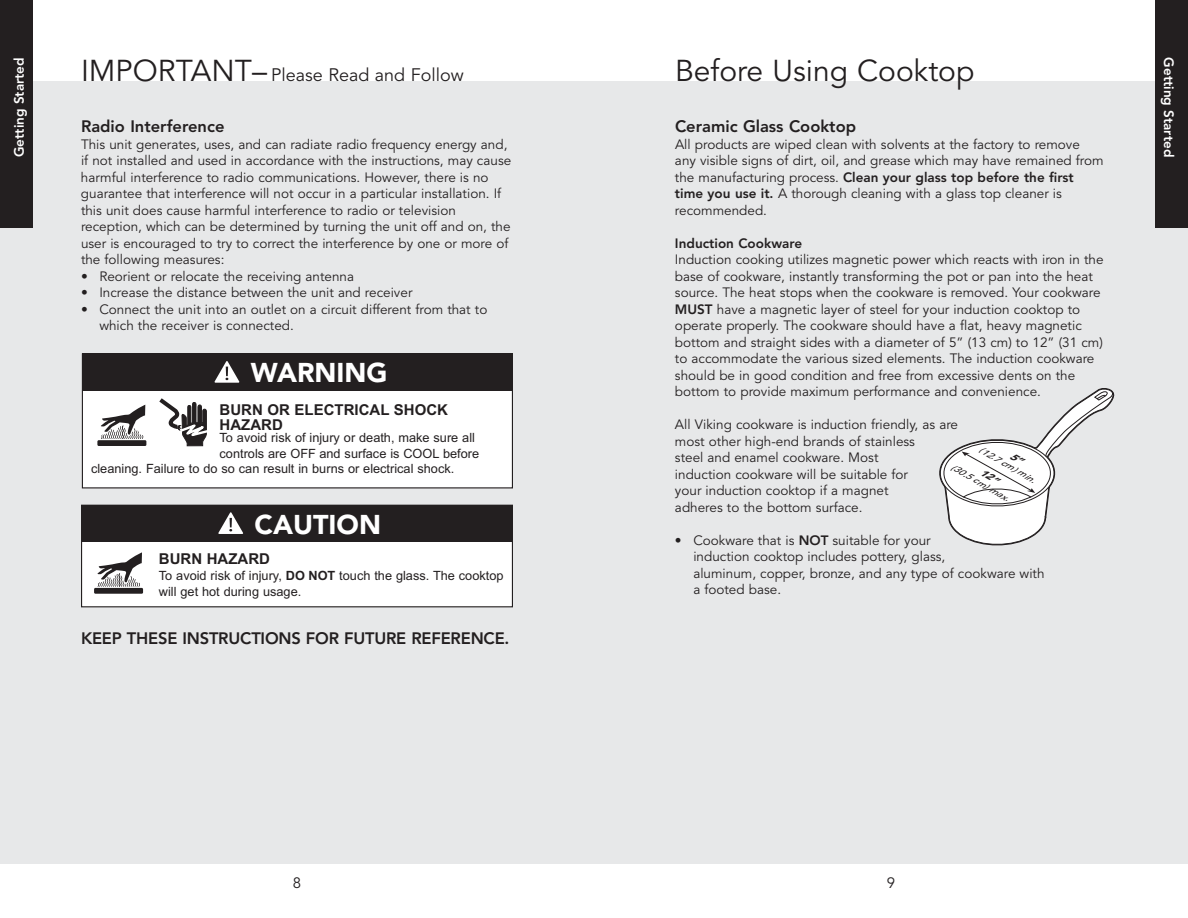
<style>
.page{position:relative;width:1188px;height:918px;background:#fff}
.page>*{position:absolute;margin:0;border:0;box-sizing:border-box;transform-origin:0 0}
.t1{font:30px "Avenir";color:#231f20}
.t2{font:900 27px "Avenir";color:#fff}
.t3{font:18px "Avenir";color:#231f20}
.t4{font:800 16.5px "Avenir";letter-spacing:-.01em;color:#231f20}
.t5{font:700 15px/15px "Arial";color:#231f20}
.t6{font:15px "Avenir";color:#231f20}
.t7{font:13.5px/16.5px "Avenir";color:#231f20}
.t8{font:800 13.5px "Avenir";color:#fff}
.t9{font:800 13.5px "Avenir";color:#231f20}
.t10{font:12.75px/15.3px "Arial";color:#231f20}
.t11{font:italic 500 8.7px "Avenir";color:#231f20;scale:1.16 1}
.s1{font-size:30px}
.s2{font-weight:700}
.s3{font-weight:800}
</style>
<div class="page">
<div style="left:580px;top:81px;width:608px;height:783px;background:#e7e8e9"></div>
<div style="left:1155px;top:0;width:33px;height:228px;background:#231f20"></div>
<div style="left:0;top:81px;width:608px;height:783px;background:#e7e8e9"></div>
<div style="left:0;top:0;width:33px;height:228px;background:#231f20"></div>
<div style="left:82px;top:354px;width:430px;height:134px;background:#fff"></div>
<div style="left:82px;top:354px;width:430px;height:37px;background:#231f20"></div>
<svg style="left:214px;top:361px;width:26px;height:22px"></svg>
<div style="left:82px;top:353px;width:431px;height:135px;border:1px solid #231f20"></div>
<svg style="left:159px;top:398px;width:48px;height:48px"></svg>
<div style="left:82px;top:505px;width:430px;height:102px;background:#fff"></div>
<div style="left:82px;top:505px;width:430px;height:37px;background:#231f20"></div>
<svg style="left:218px;top:512px;width:25px;height:22px"></svg>
<div style="left:81px;top:505px;width:432px;height:102px;border:1px solid #231f20"></div>
<div style="left:94px;top:588px;width:49px;height:6px;background:#231f20"></div>
<svg style="left:97px;top:552px;width:45px;height:35px"></svg>
<div style="left:97px;top:440px;width:49px;height:6px;background:#231f20"></div>
<svg style="left:101px;top:405px;width:44px;height:34px"></svg>
<svg style="left:939px;top:388px;width:175px;height:157px"></svg>
<p class="t8" style="left:13px;top:157px;width:101px;rotate:-90deg">Getting Started</p>
<h3 class="t3" style="left:81px;top:67px;width:384px"><span class="s1">IMPORTANT–</span> Please Read and Follow</h3>
<p class="t4" style="left:81px;top:120px;width:145px">Radio Interference</p>
<p class="t7" style="left:81px;top:137px;width:432px">This unit generates, uses, and can radiate radio frequency energy and, if not installed and used in accordance with the instructions, may cause harmful interference to radio communications. However, there is no guarantee that interference will not occur in a particular installation. If this unit does cause harmful interference to radio or television reception, which can be determined by turning the unit off and on, the user is encouraged to try to correct the interference by one or more of the following measures:</p>
<p class="t7" style="left:81px;top:269px;width:275px">• Reorient or relocate the receiving antenna</p>
<p class="t7" style="left:81px;top:285px;width:333px">• Increase the distance between the unit and receiver</p>
<p class="t7" style="left:99px;top:302px;width:390px;text-indent:-18px">• Connect the unit into an outlet on a circuit different from that to which the receiver is connected.</p>
<h2 class="t2" style="left:251px;top:362px;width:138px">WARNING</h2>
<p class="t5" style="left:220px;top:402px;width:230px">BURN OR ELECTRICAL SHOCK<br>HAZARD</p>
<p class="t10" style="left:220px;top:430px;width:257px">To avoid risk of injury or death, make sure all</p>
<p class="t10" style="left:220px;top:446px;width:261px">controls are OFF and surface is COOL before</p>
<p class="t10" style="left:91px;top:461px;width:365px">cleaning. Failure to do so can result in burns or electrical shock.</p>
<h2 class="t2" style="left:255px;top:513px;width:128px">CAUTION</h2>
<p class="t5" style="left:159px;top:551px;width:113px">BURN HAZARD</p>
<p class="t10" style="left:159px;top:568px;width:346px">To avoid risk of injury, <span class="s2">DO NOT</span> touch the glass. The cooktop will get hot during usage.</p>
<p class="t4" style="left:81px;top:631px;width:430px">KEEP THESE INSTRUCTIONS FOR FUTURE REFERENCE.</p>
<p class="t6" style="left:293px;top:876px;width:10px">8</p>
<h1 class="t1" style="left:675px;top:58px;width:301px">Before Using Cooktop</h1>
<p class="t8" style="left:1175px;top:57px;width:101px;rotate:90deg">Getting Started</p>
<p class="t4" style="left:675px;top:120px;width:183px">Ceramic Glass Cooktop</p>
<p class="t7" style="left:675px;top:137px;width:430px">All products are wiped clean with solvents at the factory to remove any visible signs of dirt, oil, and grease which may have remained from the manufacturing process. <span class="s3">Clean your glass top before the first time you use it.</span> A thorough cleaning with a glass top cleaner is recommended.</p>
<p class="t9" style="left:675px;top:237px;width:129px">Induction Cookware</p>
<p class="t7" style="left:675px;top:252px;width:430px">Induction cooking utilizes magnetic power which reacts with iron in the base of cookware, instantly transforming the pot or pan into the heat source. The heat stops when the cookware is removed. Your cookware <span class="s3">MUST</span> have a magnetic layer of steel for your induction cooktop to operate properly. The cookware should have a flat, heavy magnetic bottom and straight sides with a diameter of 5” (13 cm) to 12” (31 cm) to accommodate the various sized elements. The induction cookware should be in good condition and free from excessive dents on the bottom to provide maximum performance and convenience.</p>
<p class="t7" style="left:675px;top:417px;width:285px">All Viking cookware is induction friendly, as are most other high-end brands of stainless<br>steel and enamel cookware. Most<br>induction cookware will be suitable for<br>your induction cooktop if a magnet<br>adheres to the bottom surface.</p>
<p class="t7" style="left:693px;top:533px;width:353px;text-indent:-18px">• Cookware that is <span class="s3">NOT</span> suitable for your<br>induction cooktop includes pottery, glass,<br>aluminum, copper, bronze, and any type of cookware with a footed base.</p>
<p class="t11" style="left:982px;top:446px;width:56px;rotate:30deg">(12.7 cm) min.</p>
<p class="t11" style="left:954px;top:463px;width:58px;rotate:30deg">(30.5 cm) max.</p>
<p class="t6" style="left:887px;top:876px;width:10px">9</p>
</div>
